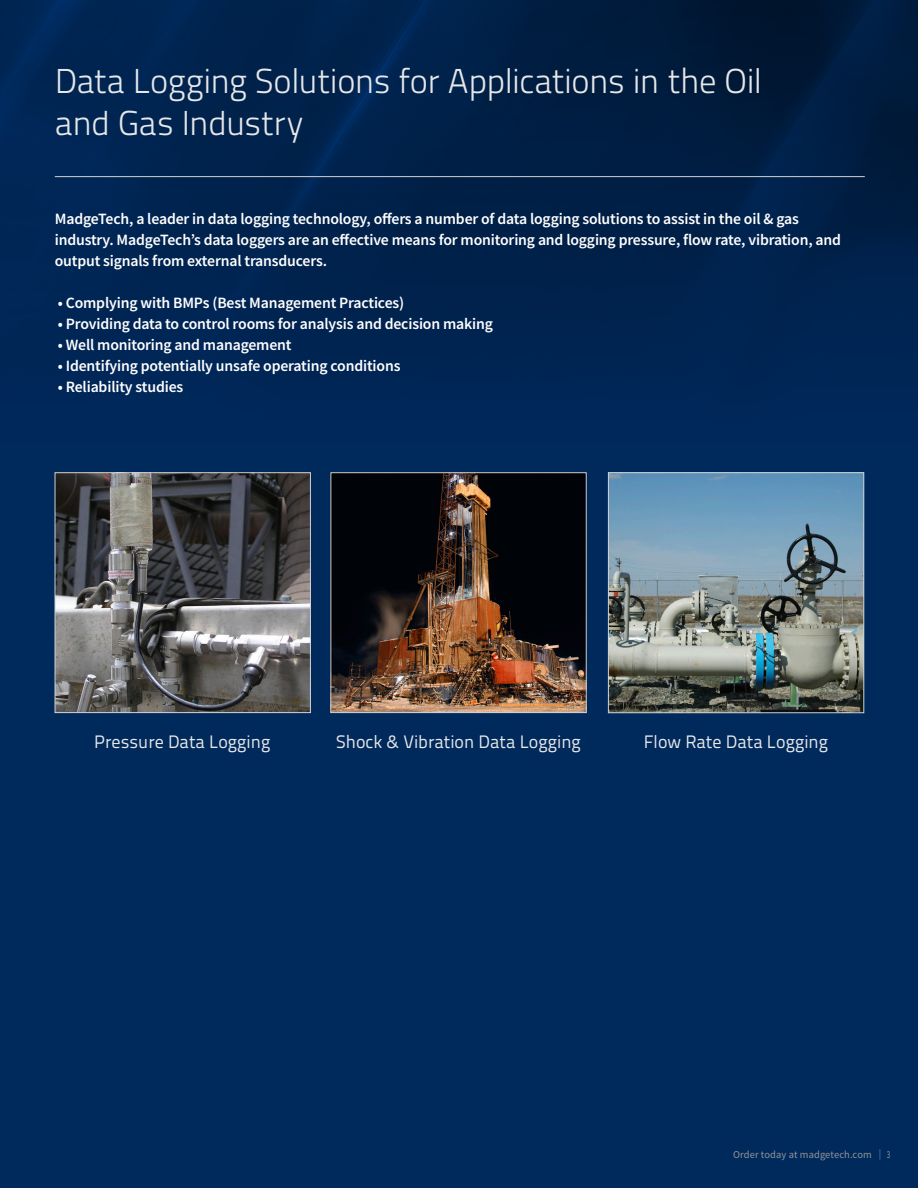
<style>
.page{position:relative;width:918px;height:1188px;background:#00295c}
.page>*{position:absolute;margin:0;border:0;box-sizing:border-box;transform-origin:0 0}
.Header_Text{font:300 34.5px/41.4px "Titillium Text 22 L";letter-spacing:-.01em;color:#e6e7e9}
.t1{font:18px "Titillium Text 22 L";color:#e6e7e9}
.t2{font:600 15.75px/21px "Source Sans Pro";letter-spacing:-.01em;color:#fff}
.Chart_bottom_qualifi{font:10.5px "Source Sans Pro";letter-spacing:.01em;color:#939598}
</style>
<div class="page">
<img style="left:0;top:0;width:918px;height:359px">
<img style="left:57px;top:474px;width:252px;height:237px">
<div style="left:55px;top:472px;width:256px;height:241px;border:1px solid #d1d2d4"></div>
<img style="left:610px;top:474px;width:252px;height:237px">
<div style="left:608px;top:472px;width:256px;height:241px;border:1px solid #d1d2d4"></div>
<img style="left:333px;top:474px;width:251px;height:237px">
<div style="left:331px;top:472px;width:255px;height:241px;border:1px solid #d1d2d4"></div>
<hr style="left:55px;top:176px;width:810px;height:1px;background:#d1d2d4">
<p class="Header_Text" style="left:55px;top:59px;width:709px">Data Logging Solutions for Applications in the Oil and Gas Industry</p>
<p class="t2" style="left:55px;top:209px;width:788px">MadgeTech, a leader in data logging technology, offers a number of data logging solutions to assist in the oil &amp; gas industry. MadgeTech’s data loggers are an effective means for monitoring and logging pressure, flow rate, vibration, and output signals from external transducers.</p>
<p class="t2" style="left:58px;top:293px;width:348px">• Complying with BMPs (Best Management Practices)</p>
<p class="t2" style="left:58px;top:314px;width:437px">• Providing data to control rooms for analysis and decision making</p>
<p class="t2" style="left:58px;top:335px;width:235px">• Well monitoring and management</p>
<p class="t2" style="left:58px;top:356px;width:344px">• Identifying potentially unsafe operating conditions</p>
<p class="t2" style="left:58px;top:377px;width:127px">• Reliability studies</p>
<p class="t1" style="left:94px;top:729px;width:178px">Pressure Data Logging</p>
<p class="t1" style="left:336px;top:729px;width:246px">Shock &amp; Vibration Data Logging</p>
<p class="t1" style="left:644px;top:729px;width:186px">Flow Rate Data Logging</p>
<p class="Chart_bottom_qualifi" style="left:733px;top:1147px;width:159px">Order today at madgetech.com | 3</p>
</div>
